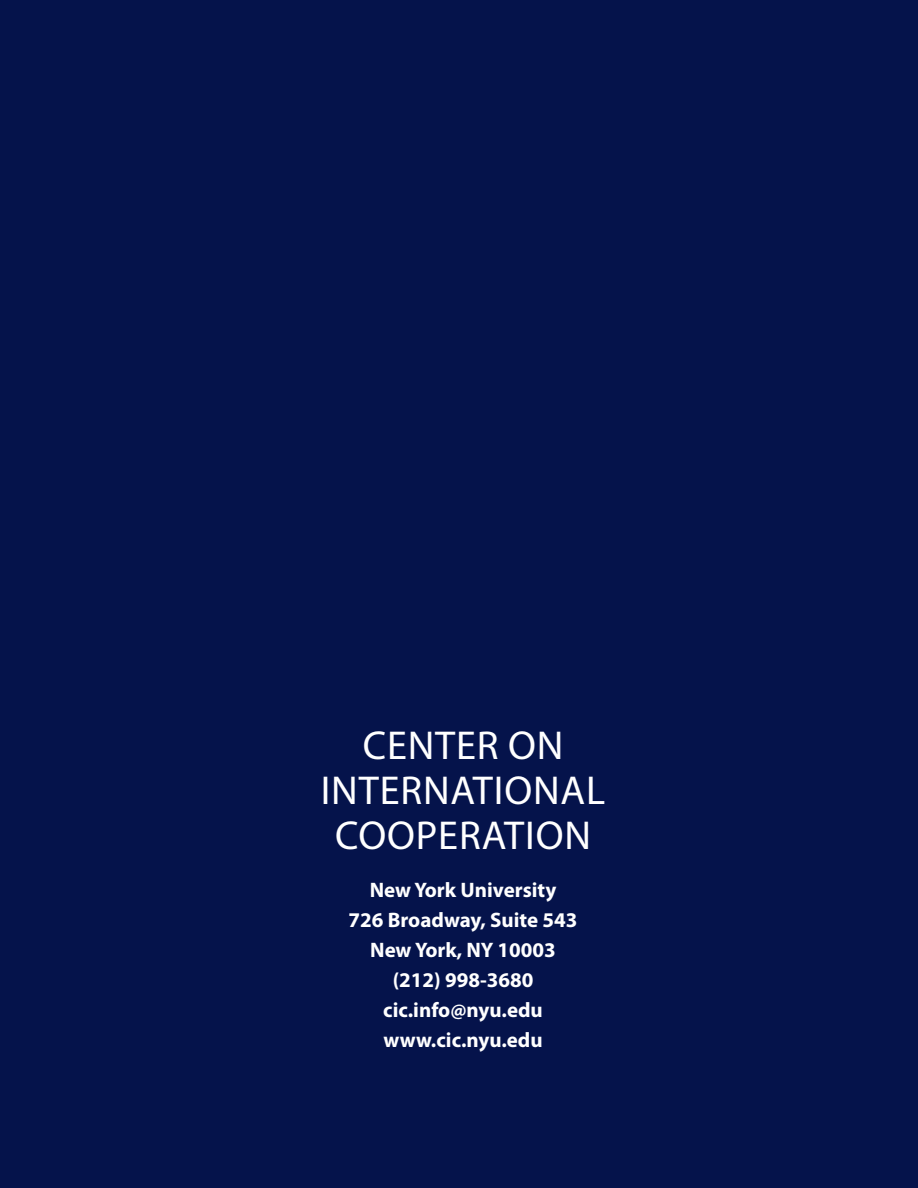
<style>
.page{position:relative;width:918px;height:1188px;background:#05134b}
.page>*{position:absolute;margin:0;border:0;box-sizing:border-box;transform-origin:0 0}
.Body{font:40.5px/45px "Myriad Pro";letter-spacing:.02em;color:#fff;text-align:center}
.Body_no_after_space{font:700 21px "Myriad Pro";color:#fff}
.Body-2{font:700 21px "Myriad Pro";color:#fff}
</style>
<div class="page">
<p class="Body" style="left:321px;top:723px;width:286px">CENTER ON<br>INTERNATIONAL<br>COOPERATION</p>
<p class="Body_no_after_space" style="left:370px;top:877px;width:188px">New York University</p>
<p class="Body_no_after_space" style="left:349px;top:907px;width:230px">726 Broadway, Suite 543</p>
<p class="Body_no_after_space" style="left:370px;top:937px;width:187px">New York, NY 10003</p>
<p class="Body_no_after_space" style="left:393px;top:967px;width:142px">(212) 998-3680</p>
<p class="Body-2" style="left:383px;top:997px;width:161px">cic.info@nyu.edu</p>
<p class="Body-2" style="left:383px;top:1027px;width:161px">www.cic.nyu.edu</p>
</div>
